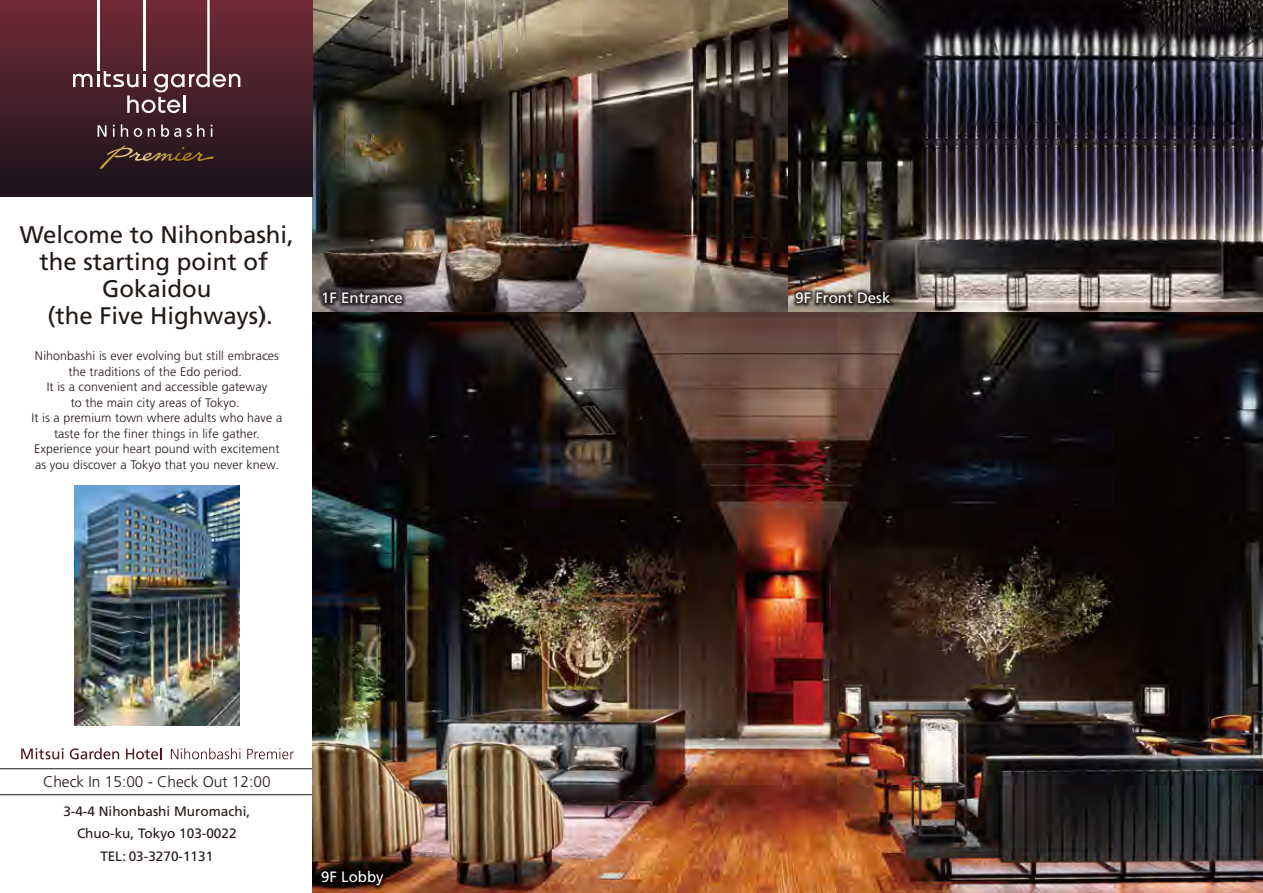
<style>
.page{position:relative;width:1263px;height:893px;background:#fff}
.page>*{position:absolute;margin:0;border:0;box-sizing:border-box;transform-origin:0 0}
.t1{font:24px/27px "Frutiger";color:#221815;text-align:center}
.t2{font:300 15.45px "Frutiger";color:#221815}
.t3{font:15px "Frutiger";color:#fff}
.t4{font:13.5px/22.5px "Frutiger";color:#221815;text-align:center}
.t5{font:300 12.45px/15.5px "Frutiger";letter-spacing:.01em;color:#221815;text-align:center}
</style>
<div class="page">
<hr style="left:0;top:768px;width:332px;height:1px;background:#221815">
<hr style="left:0;top:794px;width:332px;height:1px;background:#221815">
<img style="left:313px;top:0;width:950px;height:893px">
<img style="left:75px;top:486px;width:164px;height:239px">
<div style="left:0;top:0;width:313px;height:197px;background:linear-gradient(to bottom,#702b36,#1a131c)"></div>
<svg style="left:73px;top:0;width:167px;height:113px;background:#693a43"></svg>
<svg style="left:100px;top:146px;width:114px;height:23px;background:#422c25"></svg>
<svg style="left:98px;top:125px;width:9px;height:12px"></svg>
<svg style="left:113px;top:125px;width:2px;height:12px"></svg>
<svg style="left:121px;top:124px;width:7px;height:13px"></svg>
<svg style="left:134px;top:128px;width:8px;height:9px"></svg>
<svg style="left:148px;top:128px;width:7px;height:9px"></svg>
<svg style="left:161px;top:124px;width:20px;height:13px"></svg>
<svg style="left:187px;top:124px;width:17px;height:13px"></svg>
<svg style="left:211px;top:125px;width:1px;height:12px"></svg>
<svg style="left:21px;top:748px;width:42px;height:11px"></svg>
<svg style="left:70px;top:748px;width:49px;height:11px"></svg>
<svg style="left:126px;top:748px;width:36px;height:11px"></svg>
<svg style="left:171px;top:748px;width:69px;height:11px"></svg>
<svg style="left:247px;top:748px;width:47px;height:11px"></svg>
<img style="left:312px;top:234px;width:149px;height:128px">
<img style="left:312px;top:813px;width:130px;height:80px">
<img style="left:737px;top:233px;width:211px;height:129px">
<h1 class="t1" style="left:20px;top:221px;width:275px">Welcome to Nihonbashi, the starting point of<br>Gokaidou<br>(the Five Highways).</h1>
<p class="t5" style="left:32px;top:348px;width:252px">Nihonbashi is ever evolving but still embraces the traditions of the Edo period.<br>It is a convenient and accessible gateway<br>to the main city areas of Tokyo.<br>It is a premium town where adults who have a taste for the finer things in life gather.<br>Experience your heart pound with excitement as you discover a Tokyo that you never knew.</p>
<p class="t3" style="left:321px;top:289px;width:83px">1F Entrance</p>
<p class="t2" style="left:43px;top:773px;width:229px">Check In 15:00 - Check Out 12:00</p>
<p class="t4" style="left:63px;top:799px;width:188px">3-4-4 Nihonbashi Muromachi,<br>Chuo-ku, Tokyo 103-0022<br>TEL: 03-3270-1131</p>
<p class="t3" style="left:321px;top:868px;width:64px">9F Lobby</p>
<p class="t3" style="left:795px;top:289px;width:97px">9F Front Desk</p>
</div>
